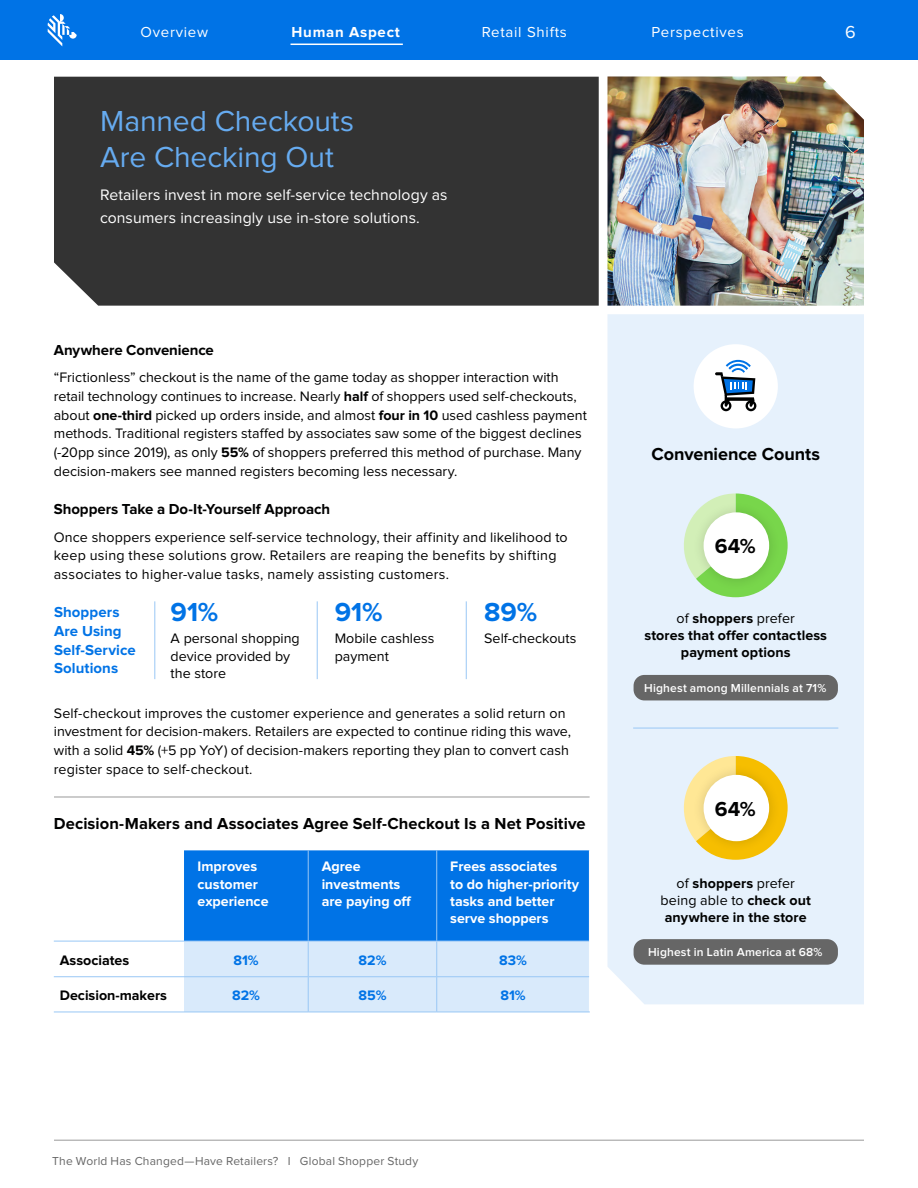
<style>
.page{position:relative;width:918px;height:1188px;background:#fff}
.page>*{position:absolute;margin:0;border:0;box-sizing:border-box;transform-origin:0 0}
.t1{font:30px/36px "Proxima Nova";letter-spacing:-.005em;color:#66abf0}
.t2{font:700 27px "Proxima Nova";color:#0073e6}
.t3{font:700 21px "Proxima Nova";color:#000101}
.t4{font:700 18px "Proxima Nova";letter-spacing:-.005em;color:#000101}
.t5{font:18px "Proxima Nova";color:#fff}
.t6{font:700 16.5px "Proxima Nova";letter-spacing:.005em;color:#000101}
.t7{font:15.75px/22.5px "Proxima Nova";letter-spacing:.005em;color:#fff}
.t8{font:700 15px "Proxima Nova";letter-spacing:-.005em;color:#000101}
.t9{font:700 15px/18.8px "Proxima Nova";letter-spacing:.005em;color:#0073e6}
.t10{font:15px "Proxima Nova";letter-spacing:.05em;color:#fff}
.t11{font:700 15px "Proxima Nova";letter-spacing:.05em;color:#fff}
.t12{font:14.25px/18.8px "Proxima Nova";color:#000101}
.t13{font:14.25px/18.8px "Proxima Nova";letter-spacing:.02em;color:#000101}
.t14{font:700 14.25px/17.2px "Proxima Nova";color:#fff}
.t15{font:700 14.25px/17.1px "Proxima Nova";letter-spacing:.005em;color:#000101;text-align:center}
.t16{font:14.25px/17.2px "Proxima Nova";color:#000}
.t17{font:700 14.25px "Proxima Nova";color:#000}
.t18{font:700 14.25px "Proxima Nova";color:#0073e6}
.t19{font:600 12px "Proxima Nova";letter-spacing:.015em;color:#fff}
.t20{font:12px "Proxima Nova";letter-spacing:.015em;color:#666}
.s1{font-weight:700}
.s2{font-weight:400}
</style>
<div class="page">
<hr style="left:54px;top:1140px;width:810px;height:1px;background:#999">
<svg style="left:184px;top:850px;width:405px;height:162px;background:#5ea6ef"></svg>
<hr style="left:54px;top:1012px;width:130px;height:1px;background:#99c7f5">
<hr style="left:184px;top:1012px;width:124px;height:1px;background:#99c7f5">
<hr style="left:308px;top:1012px;width:129px;height:1px;background:#99c7f5">
<hr style="left:437px;top:1012px;width:153px;height:1px;background:#99c7f5">
<hr style="left:54px;top:976px;width:130px;height:1px;background:#99c7f5">
<hr style="left:184px;top:976px;width:124px;height:1px;background:#99c7f5">
<hr style="left:308px;top:976px;width:129px;height:1px;background:#99c7f5">
<hr style="left:437px;top:976px;width:152px;height:1px;background:#99c7f5">
<hr style="left:54px;top:941px;width:130px;height:1px;background:#99c7f5">
<hr style="left:184px;top:941px;width:124px;height:1px;background:#99c7f5">
<hr style="left:308px;top:941px;width:129px;height:1px;background:#99c7f5">
<hr style="left:437px;top:941px;width:152px;height:1px;background:#99c7f5">
<hr style="left:308px;top:850px;width:1px;height:91px;background:#99c7f5">
<hr style="left:308px;top:941px;width:1px;height:35px;background:#99c7f5">
<hr style="left:308px;top:977px;width:1px;height:35px;background:#99c7f5">
<hr style="left:436px;top:850px;width:1px;height:91px;background:#99c7f5">
<hr style="left:436px;top:941px;width:1px;height:35px;background:#99c7f5">
<hr style="left:436px;top:977px;width:1px;height:35px;background:#99c7f5">
<div style="left:54px;top:77px;width:545px;height:229px;background:#333"></div>
<img style="left:608px;top:76px;width:256px;height:230px">
<div style="left:608px;top:314px;width:256px;height:690px;background:#e6f1fc"></div>
<div style="left:694px;top:344px;width:84px;height:84px;background:#fff;border-radius:50%"></div>
<svg style="left:678px;top:756px;width:110px;height:104px;background:#ebe6c3"></svg>
<div style="left:692px;top:763px;width:89px;height:90px;background:#000;opacity:.15"></div>
<div style="left:704px;top:775px;width:65px;height:66px;background:#fff;border-radius:50%"></div>
<svg style="left:678px;top:493px;width:110px;height:104px;background:#d0ecd5"></svg>
<div style="left:692px;top:501px;width:89px;height:90px;background:#000;opacity:.15"></div>
<div style="left:704px;top:512px;width:65px;height:67px;background:#fff;border-radius:50%"></div>
<div style="left:634px;top:675px;width:204px;height:25px;background:#666;border-radius:11px"></div>
<div style="left:634px;top:939px;width:204px;height:26px;background:#666;border-radius:11px"></div>
<svg style="left:715px;top:360px;width:41px;height:51px"></svg>
<hr style="left:633px;top:728px;width:205px;height:1px;background:#99c7f5">
<hr style="left:317px;top:601px;width:1px;height:78px;background:#99c7f5">
<hr style="left:154px;top:601px;width:1px;height:78px;background:#99c7f5">
<hr style="left:466px;top:601px;width:1px;height:78px;background:#99c7f5">
<hr style="left:54px;top:797px;width:536px;height:1px;background:#999">
<div style="left:0;top:0;width:918px;height:60px;background:#0073e6"></div>
<svg style="left:48px;top:14px;width:29px;height:32px"></svg>
<hr style="left:291px;top:44px;width:112px;height:1px;background:#fff">
<p class="t10" style="left:141px;top:25px;width:69px">Overview</p>
<p class="t11" style="left:292px;top:25px;width:110px">Human Aspect</p>
<p class="t10" style="left:482px;top:25px;width:87px">Retail Shifts</p>
<p class="t10" style="left:652px;top:25px;width:94px">Perspectives</p>
<p class="t5" style="left:845px;top:24px;width:12px">6</p>
<h1 class="t1" style="left:100px;top:104px;width:256px">Manned Checkouts<br>Are Checking Out</h1>
<p class="t7" style="left:100px;top:185px;width:349px">Retailers invest in more self-service technology as consumers increasingly use in-store solutions.</p>
<p class="t8" style="left:54px;top:343px;width:162px">Anywhere Convenience</p>
<p class="t12" style="left:54px;top:369px;width:535px">“Frictionless” checkout is the name of the game today as shopper interaction with retail technology continues to increase. Nearly <span class="s1">half</span> of shoppers used self-checkouts, about <span class="s1">one-third</span> picked up orders inside, and almost <span class="s1">four in 10</span> used cashless payment methods. Traditional registers staffed by associates saw some of the biggest declines (-20pp since 2019), as only <span class="s1">55%</span> of shoppers preferred this method of purchase. Many decision-makers see manned registers becoming less necessary.</p>
<p class="t8" style="left:54px;top:502px;width:278px">Shoppers Take a Do-It-Yourself Approach</p>
<p class="t13" style="left:54px;top:528px;width:515px">Once shoppers experience self-service technology, their affinity and likelihood to keep using these solutions grow. Retailers are reaping the benefits by shifting associates to higher-value tasks, namely assisting customers.</p>
<p class="t9" style="left:54px;top:603px;width:67px">Shoppers</p>
<h2 class="t2" style="left:484px;top:599px;width:55px">89%</h2>
<p class="t9" style="left:54px;top:622px;width:83px">Are Using<br>Self-Service<br>Solutions</p>
<h2 class="t2" style="left:171px;top:599px;width:49px">91%</h2>
<h2 class="t2" style="left:335px;top:599px;width:49px">91%</h2>
<p class="t16" style="left:484px;top:631px;width:94px">Self-checkouts</p>
<p class="t16" style="left:171px;top:631px;width:131px">A personal shopping device provided by the store</p>
<p class="t16" style="left:335px;top:631px;width:101px">Mobile cashless payment</p>
<p class="t12" style="left:54px;top:704px;width:519px">Self-checkout improves the customer experience and generates a solid return on investment for decision-makers. Retailers are expected to continue riding this wave, with a solid <span class="s1">45%</span> (+5 pp YoY) of decision-makers reporting they plan to convert cash register space to self-checkout.</p>
<p class="t6" style="left:54px;top:816px;width:533px">Decision-Makers and Associates Agree Self-Checkout Is a Net Positive</p>
<p class="t14" style="left:198px;top:859px;width:73px">Improves customer experience</p>
<p class="t14" style="left:322px;top:859px;width:91px">Agree investments are paying off</p>
<p class="t14" style="left:450px;top:859px;width:130px">Frees associates<br>to do higher-priority tasks and better serve shoppers</p>
<p class="t17" style="left:60px;top:953px;width:71px">Associates</p>
<p class="t18" style="left:233px;top:953px;width:27px">81%</p>
<p class="t18" style="left:358px;top:953px;width:29px">82%</p>
<p class="t18" style="left:499px;top:953px;width:29px">83%</p>
<p class="t17" style="left:60px;top:989px;width:109px">Decision-makers</p>
<p class="t18" style="left:232px;top:989px;width:29px">82%</p>
<p class="t18" style="left:358px;top:989px;width:30px">85%</p>
<p class="t18" style="left:500px;top:989px;width:27px">81%</p>
<p class="t4" style="left:652px;top:446px;width:170px">Convenience Counts</p>
<h3 class="t3" style="left:715px;top:537px;width:42px">64%</h3>
<p class="t15" style="left:644px;top:610px;width:184px"><span class="s2">of</span> shoppers <span class="s2">prefer<br></span>stores that offer contactless payment options</p>
<p class="t19" style="left:644px;top:682px;width:184px">Highest among Millennials at 71%</p>
<h3 class="t3" style="left:715px;top:799px;width:42px">64%</h3>
<p class="t15" style="left:661px;top:875px;width:152px"><span class="s2">of</span> shoppers <span class="s2">prefer being able to</span> check out anywhere in the store</p>
<p class="t19" style="left:648px;top:946px;width:176px">Highest in Latin America at 68%</p>
<p class="t20" style="left:52px;top:1156px;width:367px">The World Has Changed—Have Retailers? I Global Shopper Study</p>
</div>
